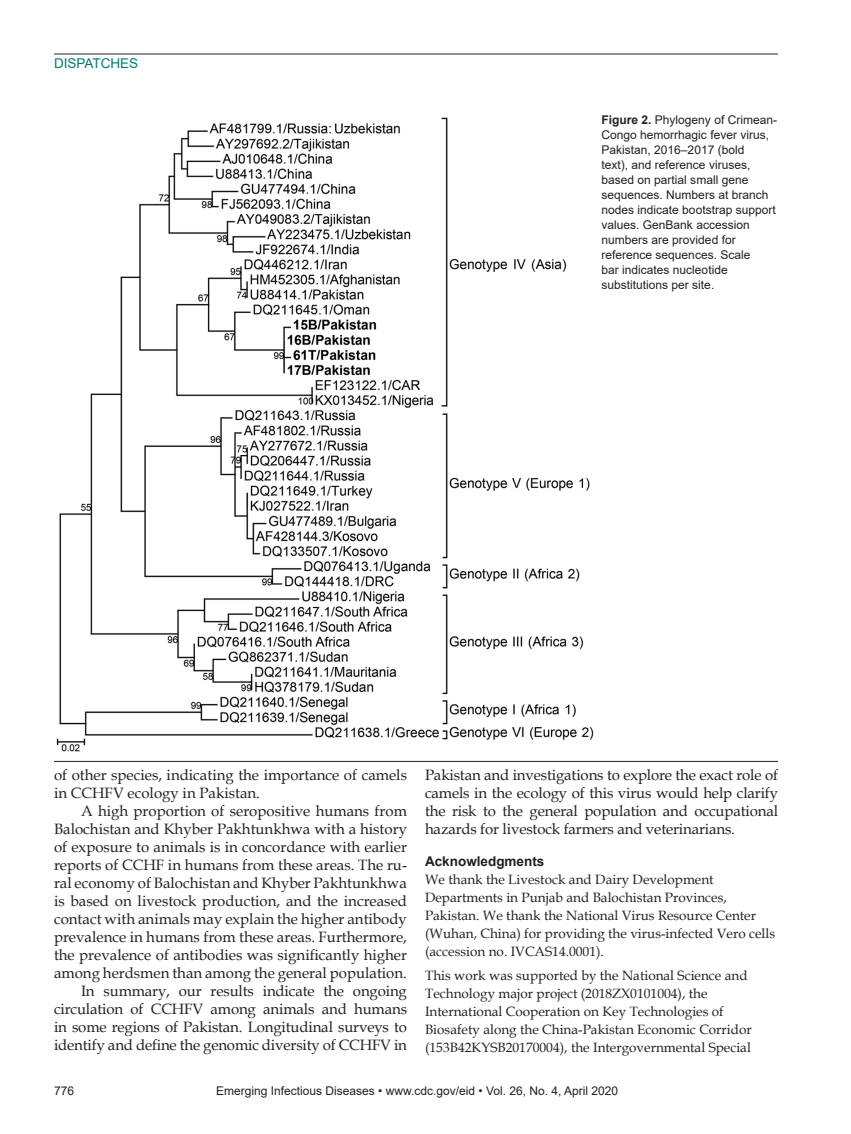
<style>
.page{position:relative;width:851px;height:1134px;background:#fff}
.page>*{position:absolute;margin:0;border:0;box-sizing:border-box;transform-origin:0 0}
.Body_Text{font:15px/18px "Book Antiqua";letter-spacing:-.01em;color:#231f20;text-align:justify}
.BodyText2{font:15px/18px "Book Antiqua";color:#231f20}
.Acknowledgment{font:13.5px/18px "Book Antiqua";color:#231f20}
.Acknowledgment_Head{font:700 13.5px "Arial";color:#231f20}
.t1{font:13.5px "Arial";color:#007d70}
.Figure_Legend{font:12px/15px "Arial";color:#231f20}
.s1{font-weight:700}
</style>
<div class="page">
<hr style="left:54px;top:54px;width:724px;height:1px;background:#231f20">
<img style="left:54px;top:117px;width:540px;height:644px">
<hr style="left:54px;top:761px;width:724px;height:1px;background:#231f20">
<p class="t1" style="left:54px;top:54px;width:86px">DISPATCHES</p>
<p class="Figure_Legend" style="left:601px;top:113px;width:177px"><span class="s1">Figure 2.</span> Phylogeny of Crimean-<br>Congo hemorrhagic fever virus,<br>Pakistan, 2016–2017 (bold<br>text), and reference viruses, based on partial small gene sequences. Numbers at branch nodes indicate bootstrap support values. GenBank accession numbers are provided for reference sequences. Scale<br>bar indicates nucleotide substitutions per site.</p>
<p class="BodyText2" style="left:54px;top:766px;width:354px">of other species, indicating the importance of camels in CCHFV ecology in Pakistan.</p>
<p class="Body_Text" style="left:54px;top:802px;width:354px;text-indent:27px">A high proportion of seropositive humans from Balochistan and Khyber Pakhtunkhwa with a history of exposure to animals is in concordance with earlier reports of CCHF in humans from these areas. The ru&shy;ral economy of Balochistan and Khyber Pakhtunkhwa is based on livestock production, and the increased contact with animals may explain the higher antibody prevalence in humans from these areas. Furthermore, the prevalence of antibodies was significantly higher among herdsmen than among the general population.</p>
<p class="Body_Text" style="left:54px;top:982px;width:354px;text-indent:27px">In summary, our results indicate the ongoing circulation of CCHFV among animals and humans in some regions of Pakistan. Longitudinal surveys to identify and define the genomic diversity of CCHFV in</p>
<p class="Body_Text" style="left:425px;top:766px;width:354px">Pakistan and investigations to explore the exact role of camels in the ecology of this virus would help clarify the risk to the general population and occupational hazards for livestock farmers and veterinarians.</p>
<p class="Acknowledgment_Head" style="left:425px;top:852px;width:121px">Acknowledgments</p>
<p class="Acknowledgment" style="left:425px;top:870px;width:351px">We thank the Livestock and Dairy Development Departments in Punjab and Balochistan Provinces, Pakistan. We thank the National Virus Resource Center (Wuhan, China) for providing the virus-infected Vero cells (accession no. IVCAS14.0001).</p>
<p class="Acknowledgment" style="left:425px;top:966px;width:328px">This work was supported by the National Science and Technology major project (2018ZX0101004), the International Cooperation on Key Technologies of Biosafety along the China-Pakistan Economic Corridor (153B42KYSB20170004), the Intergovernmental Special</p>
<p class="Figure_Legend" style="left:54px;top:1084px;width:22px">776</p>
<p class="Figure_Legend" style="left:216px;top:1084px;width:403px">Emerging Infectious Diseases • www.cdc.gov/eid • Vol. 26, No. 4, April 2020</p>
</div>
